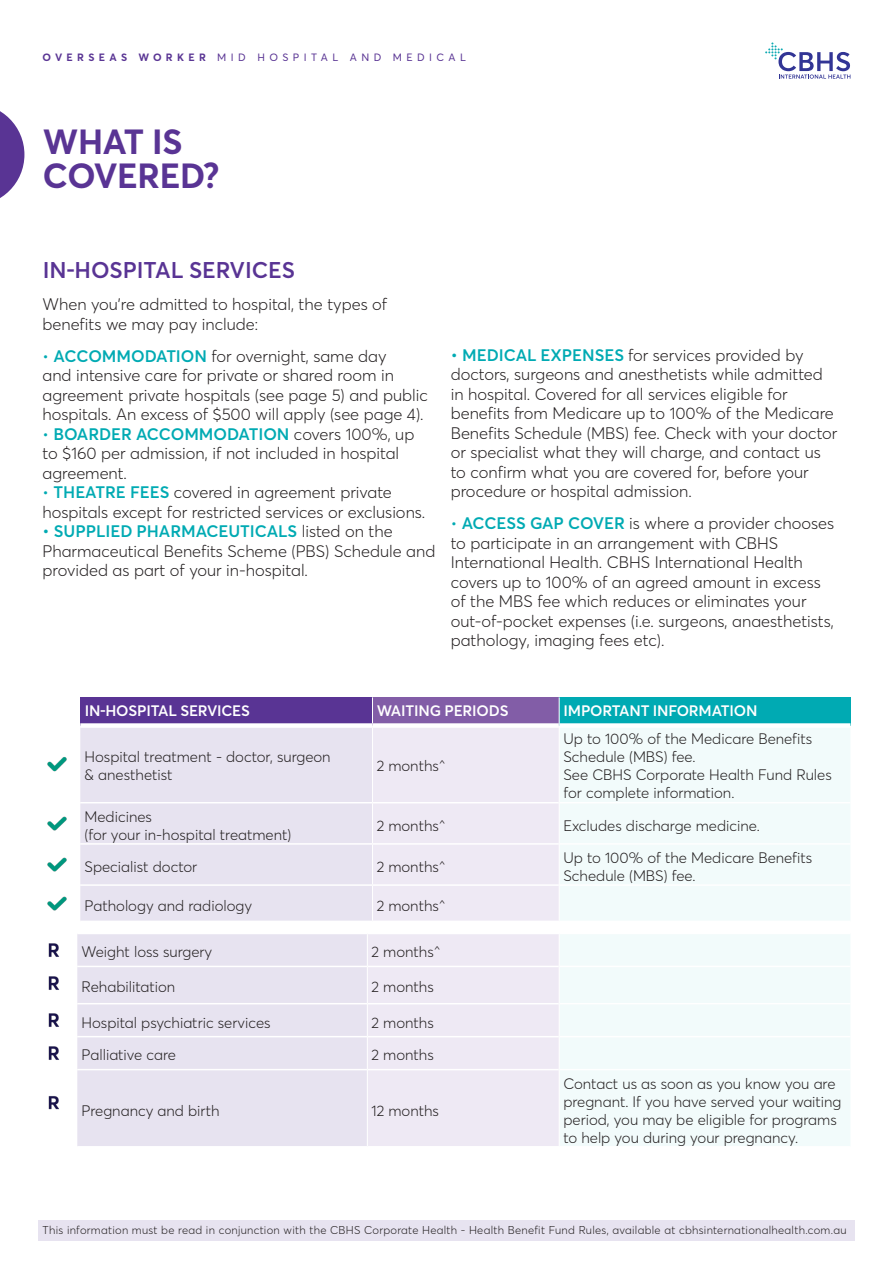
<style>
.page{position:relative;width:893px;height:1263px;background:#fff}
.page>*{position:absolute;margin:0;border:0;box-sizing:border-box;transform-origin:0 0}
.t1{font:700 34.5px/34.5px "Averta";letter-spacing:-.01em;color:#593494}
.t2{font:600 22.5px "Averta";letter-spacing:-.005em;color:#593494}
.t3{font:300 16.5px/19.5px "Averta";color:#231f20}
.t4{font:300 15px/18px "Averta";color:#231f20}
.t5{font:600 15px "Averta";letter-spacing:-.015em;color:#fff}
.t6{font:300 11.25px "Averta";letter-spacing:.025em;color:#231f20}
.t7{font:10.5px "Averta";letter-spacing:.425em;color:#5a3594}
.s1{font-weight:700}
.s2{color:#00aab3}
.s3{font-weight:600;color:#00aab3}
</style>
<div class="page">
<svg style="left:765px;top:43px;width:85px;height:36px"></svg>
<div style="left:38px;top:1220px;width:817px;height:21px;background:#e7e3f0"></div>
<svg style="left:0;top:111px;width:24px;height:87px"></svg>
<div style="left:80px;top:697px;width:292px;height:28px;background:#593494"></div>
<div style="left:559px;top:697px;width:291px;height:28px;background:#00aab3"></div>
<div style="left:80px;top:728px;width:292px;height:193px;background:#e7e3f0"></div>
<div style="left:560px;top:728px;width:290px;height:192px;background:#f2fbfb"></div>
<hr style="left:560px;top:802px;width:290px;height:1px;background:#fff">
<hr style="left:560px;top:843px;width:290px;height:2px;background:#fff">
<hr style="left:560px;top:884px;width:290px;height:2px;background:#fff">
<div style="left:560px;top:723px;width:290px;height:5px;background:#fff"></div>
<svg style="left:372px;top:697px;width:188px;height:224px;background:#e2d9eb"></svg>
<hr style="left:559px;top:725px;width:1px;height:78px;background:#fff">
<hr style="left:559px;top:803px;width:1px;height:41px;background:#fff">
<hr style="left:559px;top:844px;width:1px;height:41px;background:#fff">
<hr style="left:559px;top:885px;width:1px;height:36px;background:#fff">
<div style="left:80px;top:723px;width:292px;height:5px;background:#fff"></div>
<hr style="left:372px;top:728px;width:1px;height:74px;background:#fff">
<hr style="left:80px;top:802px;width:292px;height:1px;background:#fff">
<hr style="left:372px;top:803px;width:1px;height:40px;background:#fff">
<hr style="left:80px;top:843px;width:292px;height:2px;background:#fff">
<hr style="left:372px;top:845px;width:1px;height:39px;background:#fff">
<hr style="left:80px;top:884px;width:292px;height:2px;background:#fff">
<hr style="left:372px;top:886px;width:1px;height:35px;background:#fff">
<img style="left:47px;top:757px;width:20px;height:15px">
<img style="left:47px;top:816px;width:20px;height:15px">
<img style="left:47px;top:857px;width:20px;height:15px">
<img style="left:47px;top:896px;width:20px;height:15px">
<div style="left:560px;top:934px;width:290px;height:212px;background:#f2fbfb"></div>
<div style="left:77px;top:934px;width:482px;height:212px;background:#e7e3f0"></div>
<hr style="left:77px;top:1036px;width:290px;height:1px;background:#fff">
<hr style="left:368px;top:1036px;width:191px;height:1px;background:#fff">
<hr style="left:560px;top:1036px;width:290px;height:1px;background:#fff">
<hr style="left:77px;top:966px;width:290px;height:1px;background:#fff">
<hr style="left:368px;top:966px;width:191px;height:1px;background:#fff">
<hr style="left:560px;top:966px;width:290px;height:1px;background:#fff">
<hr style="left:77px;top:1003px;width:290px;height:1px;background:#fff">
<hr style="left:368px;top:1003px;width:191px;height:1px;background:#fff">
<hr style="left:560px;top:1003px;width:290px;height:1px;background:#fff">
<hr style="left:77px;top:1069px;width:290px;height:1px;background:#fff">
<hr style="left:368px;top:1069px;width:191px;height:1px;background:#fff">
<hr style="left:560px;top:1069px;width:290px;height:1px;background:#fff">
<hr style="left:367px;top:934px;width:1px;height:32px;background:#fff">
<hr style="left:367px;top:966px;width:1px;height:38px;background:#fff">
<hr style="left:367px;top:1004px;width:1px;height:33px;background:#fff">
<hr style="left:367px;top:1037px;width:1px;height:32px;background:#fff">
<hr style="left:367px;top:1069px;width:1px;height:77px;background:#fff">
<img style="left:48px;top:943px;width:11px;height:14px">
<img style="left:48px;top:976px;width:11px;height:14px">
<img style="left:48px;top:1013px;width:11px;height:14px">
<img style="left:48px;top:1046px;width:11px;height:14px">
<img style="left:48px;top:1096px;width:11px;height:14px">
<p class="t7" style="left:43px;top:50px;width:425px"><span class="s1">OVERSEAS WORKER</span> MID HOSPITAL AND MEDICAL</p>
<p class="t1" style="left:43px;top:123px;width:178px">WHAT IS<br>COVERED?</p>
<p class="t2" style="left:43px;top:254px;width:254px">IN-HOSPITAL SERVICES</p>
<p class="t3" style="left:43px;top:294px;width:346px">When you’re admitted to hospital, the types of benefits we may pay include:</p>
<p class="t3" style="left:43px;top:346px;width:387px"><span class="s2">•</span> <span class="s3">ACCOMMODATION</span> for overnight, same day<br>and intensive care for private or shared room in agreement private hospitals (see page 5) and public hospitals. An excess of $500 will apply (see page 4).</p>
<p class="t3" style="left:43px;top:424px;width:373px"><span class="s2">•</span> <span class="s3">BOARDER ACCOMMODATION</span> covers 100%, up to $160 per admission, if not included in hospital agreement.</p>
<p class="t3" style="left:43px;top:482px;width:384px"><span class="s2">•</span> <span class="s3">THEATRE FEES</span> covered in agreement private hospitals except for restricted services or exclusions.</p>
<p class="t3" style="left:43px;top:521px;width:394px"><span class="s3">• SUPPLIED PHARMACEUTICALS</span> listed on the<br>Pharmaceutical Benefits Scheme (PBS) Schedule and provided as part of your in-hospital.</p>
<p class="t3" style="left:451px;top:344px;width:388px"><span class="s3">• MEDICAL EXPENSES</span> for services provided by doctors, surgeons and anesthetists while admitted in hospital. Covered for all services eligible for benefits from Medicare up to 100% of the Medicare Benefits Schedule (MBS) fee. Check with your doctor or specialist what they will charge, and contact us to confirm what you are covered for, before your procedure or hospital admission.</p>
<p class="t3" style="left:451px;top:513px;width:385px"><span class="s2">•</span> <span class="s3">ACCESS GAP COVER</span> is where a provider chooses to participate in an arrangement with CBHS International Health. CBHS International Health covers up to 100% of an agreed amount in excess of the MBS fee which reduces or eliminates your out-of-pocket expenses (i.e. surgeons, anaesthetists, pathology, imaging fees etc).</p>
<p class="t5" style="left:85px;top:700px;width:167px">IN-HOSPITAL SERVICES</p>
<p class="t5" style="left:377px;top:700px;width:133px">WAITING PERIODS</p>
<p class="t5" style="left:564px;top:700px;width:195px">IMPORTANT INFORMATION</p>
<p class="t4" style="left:85px;top:748px;width:248px">Hospital treatment - doctor, surgeon &amp; anesthetist</p>
<p class="t4" style="left:377px;top:757px;width:71px">2 months^</p>
<p class="t4" style="left:563px;top:730px;width:270px">Up to 100% of the Medicare Benefits<br>Schedule (MBS) fee.<br>See CBHS Corporate Health Fund Rules for complete information.</p>
<p class="t4" style="left:85px;top:807px;width:208px">Medicines<br>(for your in-hospital treatment)</p>
<p class="t4" style="left:377px;top:816px;width:71px">2 months^</p>
<p class="t4" style="left:563px;top:816px;width:198px">Excludes discharge medicine.</p>
<p class="t4" style="left:85px;top:857px;width:114px">Specialist doctor</p>
<p class="t4" style="left:377px;top:857px;width:71px">2 months^</p>
<p class="t4" style="left:563px;top:848px;width:250px">Up to 100% of the Medicare Benefits<br>Schedule (MBS) fee.</p>
<p class="t4" style="left:85px;top:896px;width:169px">Pathology and radiology</p>
<p class="t4" style="left:377px;top:896px;width:71px">2 months^</p>
<p class="t4" style="left:82px;top:942px;width:132px">Weight loss surgery</p>
<p class="t4" style="left:372px;top:942px;width:71px">2 months^</p>
<p class="t4" style="left:82px;top:977px;width:95px">Rehabilitation</p>
<p class="t4" style="left:372px;top:977px;width:64px">2 months</p>
<p class="t4" style="left:82px;top:1013px;width:190px">Hospital psychiatric services</p>
<p class="t4" style="left:372px;top:1013px;width:64px">2 months</p>
<p class="t4" style="left:82px;top:1045px;width:96px">Palliative care</p>
<p class="t4" style="left:372px;top:1045px;width:64px">2 months</p>
<p class="t4" style="left:82px;top:1101px;width:139px">Pregnancy and birth</p>
<p class="t4" style="left:372px;top:1101px;width:69px">12 months</p>
<p class="t4" style="left:563px;top:1074px;width:280px">Contact us as soon as you know you are pregnant. If you have served your waiting period, you may be eligible for programs to help you during your pregnancy.</p>
<p class="t6" style="left:43px;top:1223px;width:805px">This information must be read in conjunction with the CBHS Corporate Health - Health Benefit Fund Rules, available at cbhsinternationalhealth.com.au</p>
</div>
